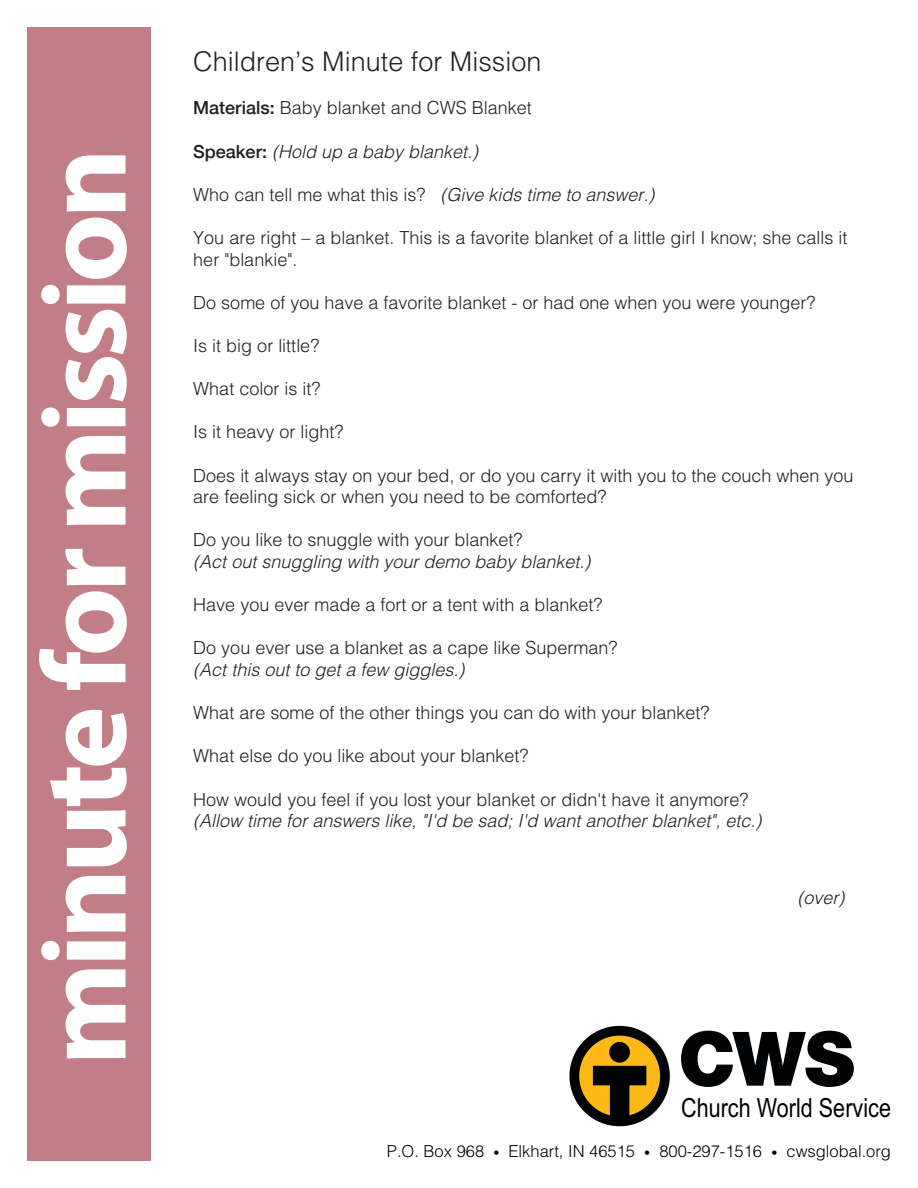
<style>
.page{position:relative;width:918px;height:1188px;background:#fff}
.page>*{position:absolute;margin:0;border:0;box-sizing:border-box;transform-origin:0 0}
.t1{font:700 120px "Myriad Pro";letter-spacing:-.04em;color:#fff}
.t2{font:300 27px "Helvetica LT Std";color:#231f20}
.t3{font:26.4px "Arial Narrow";color:#010203}
.t4{font:300 18px/21.6px "Helvetica LT Std";color:#231f20}
.t5{font:italic 300 18px "Helvetica LT Std";color:#231f20}
.t6{font:300 16.5px "Helvetica LT Std";color:#000}
.s1{font-family:"Helvetica Neue";font-weight:500}
.s2{font-family:"Helvetica Neue";font-weight:500;font-style:normal}
.s3{font-style:italic}
.s4{font-size:12px}
</style>
<div class="page">
<div style="left:27px;top:27px;width:123px;height:1134px;background:#c17e87"></div>
<svg style="left:574px;top:1031px;width:91px;height:90px;background:#cf9711"></svg>
<div style="left:569px;top:1026px;width:101px;height:100px;border:10px solid #010203;border-radius:50%"></div>
<div style="left:610px;top:1076px;width:19px;height:45px;background:#010203"></div>
<div style="left:593px;top:1066px;width:53px;height:19px;background:#010203"></div>
<div style="left:611px;top:1044px;width:17px;height:17px;background:#010203;border-radius:50%"></div>
<div style="left:609px;top:1042px;width:21px;height:21px;border:3px solid #010203;border-radius:50%"></div>
<svg style="left:681px;top:1031px;width:173px;height:56px"></svg>
<p class="t1" style="left:7px;top:1065px;width:919px;rotate:-90deg">minute for mission</p>
<p class="t2" style="left:193px;top:45px;width:350px">Children’s Minute for Mission</p>
<p class="t4" style="left:193px;top:97px;width:340px"><span class="s1">Materials:</span> Baby blanket and CWS Blanket</p>
<p class="t5" style="left:193px;top:140px;width:286px"><span class="s2">Speaker:</span> (Hold up a baby blanket.)</p>
<p class="t4" style="left:193px;top:183px;width:463px">Who can tell me what this is? <span class="s3">(Give kids time to answer.)</span></p>
<p class="t4" style="left:193px;top:227px;width:656px">You are right – a blanket. This is a favorite blanket of a little girl I know; she calls it her "blankie".</p>
<p class="t4" style="left:193px;top:291px;width:624px">Do some of you have a favorite blanket - or had one when you were younger?</p>
<p class="t4" style="left:193px;top:335px;width:128px">Is it big or little?</p>
<p class="t4" style="left:193px;top:378px;width:129px">What color is it?</p>
<p class="t4" style="left:193px;top:421px;width:152px">Is it heavy or light?</p>
<p class="t4" style="left:193px;top:464px;width:662px">Does it always stay on your bed, or do you carry it with you to the couch when you are feeling sick or when you need to be comforted?</p>
<p class="t4" style="left:193px;top:529px;width:331px">Do you like to snuggle with your blanket?</p>
<p class="t5" style="left:193px;top:550px;width:399px">(Act out snuggling with your demo baby blanket.)</p>
<p class="t4" style="left:193px;top:594px;width:411px">Have you ever made a fort or a tent with a blanket?</p>
<p class="t4" style="left:193px;top:637px;width:426px">Do you ever use a blanket as a cape like Superman?</p>
<p class="t5" style="left:193px;top:658px;width:273px">(Act this out to get a few giggles.)</p>
<p class="t4" style="left:193px;top:702px;width:518px">What are some of the other things you can do with your blanket?</p>
<p class="t4" style="left:193px;top:745px;width:337px">What else do you like about your blanket?</p>
<p class="t4" style="left:193px;top:788px;width:557px">How would you feel if you lost your blanket or didn't have it anymore?</p>
<p class="t5" style="left:193px;top:810px;width:570px">(Allow time for answers like, "I'd be sad; I'd want another blanket", etc.)</p>
<p class="t5" style="left:798px;top:886px;width:48px">(over)</p>
<p class="t3" style="left:681px;top:1088px;width:211px">Church World Service</p>
<p class="t6" style="left:387px;top:1141px;width:506px">P.O. Box 968 <span class="s4">•</span> Elkhart, IN 46515 <span class="s4">•</span> 800-297-1516 <span class="s4">•</span> cwsglobal.org</p>
</div>
